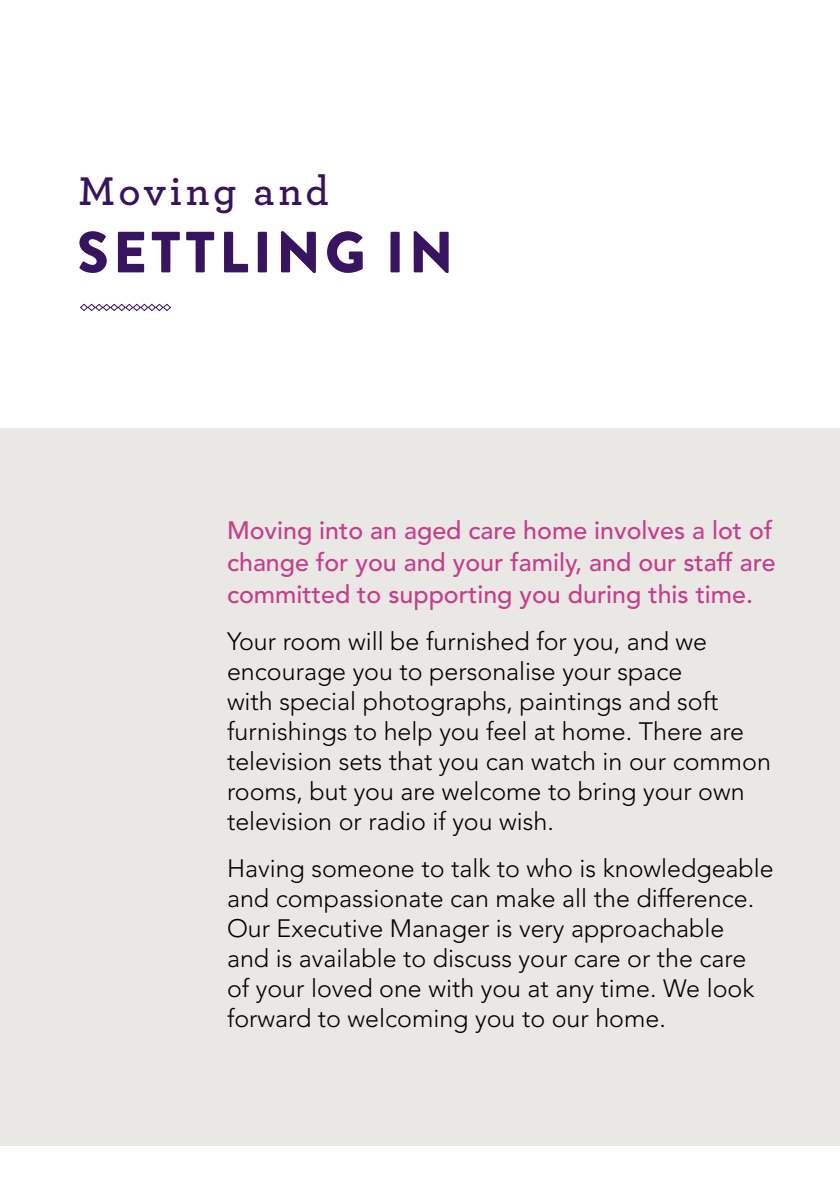
<style>
.page{position:relative;width:840px;height:1191px;background:#fff}
.page>*{position:absolute;margin:0;border:0;box-sizing:border-box;transform-origin:0 0}
.t1{font:900 58px "Brandon Grotesque";letter-spacing:.07em;color:#381460}
.t2{font:600 42px "Archer";letter-spacing:.08em;color:#381460}
.t3{font:300 25px/30px "Avenir";color:#000}
.t4{font:500 25px/32px "Avenir";color:#c43e8d}
</style>
<div class="page">
<div style="left:0;top:428px;width:839px;height:717px;background:#eae8e4"></div>
<svg style="left:80px;top:303px;width:91px;height:8px"></svg>
<h2 class="t2" style="left:78px;top:160px;width:252px">Moving and</h2>
<h1 class="t1" style="left:77px;top:211px;width:378px">SETTLING IN</h1>
<p class="t4" style="left:227px;top:515px;width:549px">Moving into an aged care home involves a lot of change for you and your family, and our staff are committed to supporting you during this time.</p>
<p class="t3" style="left:227px;top:626px;width:545px">Your room will be furnished for you, and we encourage you to personalise your space<br>with special photographs, paintings and soft furnishings to help you feel at home. There are television sets that you can watch in our common rooms, but you are welcome to bring your own television or radio if you wish.</p>
<p class="t3" style="left:227px;top:853px;width:548px">Having someone to talk to who is knowledgeable and compassionate can make all the difference.<br>Our Executive Manager is very approachable<br>and is available to discuss your care or the care of your loved one with you at any time. We look forward to welcoming you to our home.</p>
</div>
